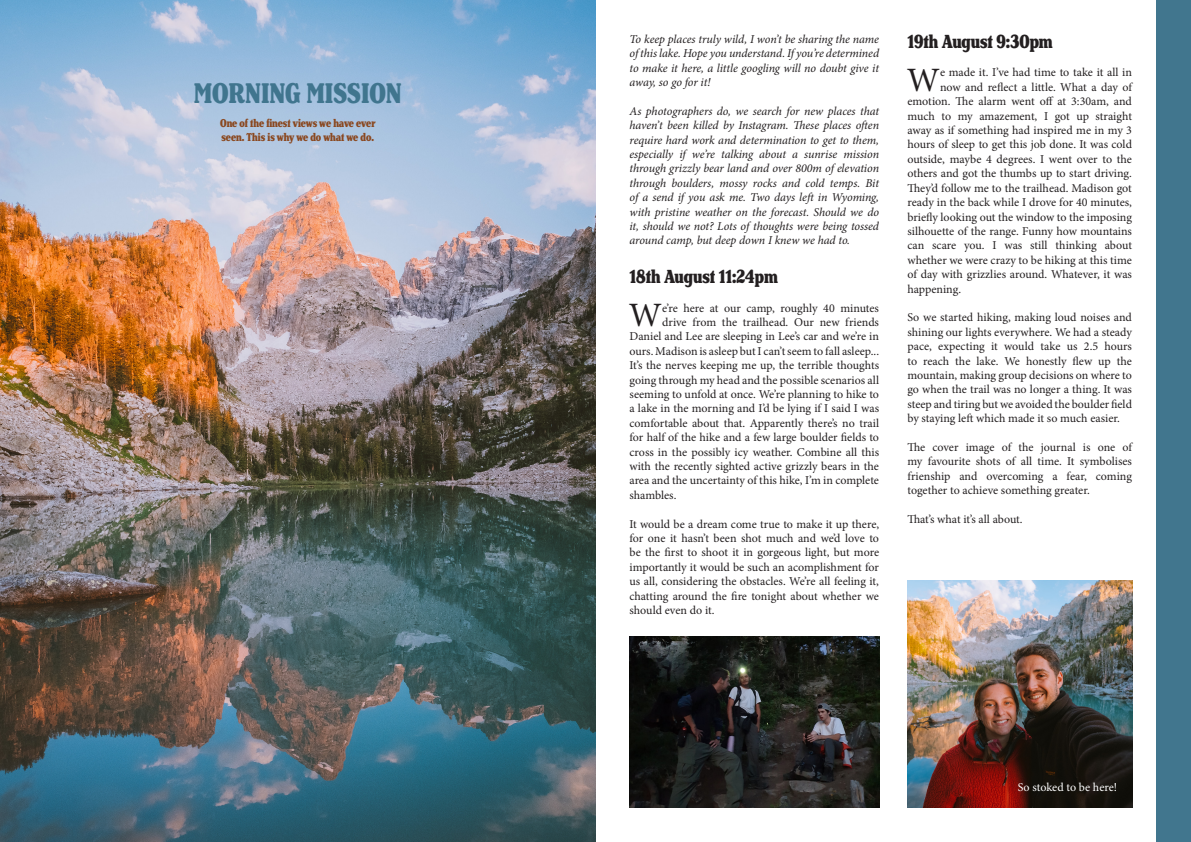
<style>
.page{position:relative;width:1191px;height:842px;background:#fff}
.page>*{position:absolute;margin:0;border:0;box-sizing:border-box;transform-origin:0 0}
.t1{font:34.2px "Minion Pro";color:#231f20}
.t2{font:800 extra-condensed 30px "Henriette";color:#40758e}
.t3{font:800 extra-condensed 20px "Henriette";color:#231f20}
.t4{font:12px/14.4px "Minion Pro";color:#231f20;text-align:justify}
.t5{font:italic 12px/14.4px "Minion Pro";letter-spacing:-.005em;color:#231f20;text-align:justify}
.t6{font:800 extra-condensed 12px/14.4px "Henriette";letter-spacing:-.005em;color:#8a4820}
.t7{font:12px "Minion Pro";letter-spacing:-.005em;color:#fff}
</style>
<div class="page">
<img style="left:0;top:0;width:595px;height:842px">
<img style="left:907px;top:581px;width:225px;height:227px">
<div style="left:1157px;top:0;width:34px;height:842px;background:#41768e"></div>
<img style="left:629px;top:636px;width:250px;height:172px">
<h2 class="t2" style="left:194px;top:75px;width:209px">MORNING MISSION</h2>
<p class="t6" style="left:220px;top:115px;width:157px">One of the finest views we have ever seen. This is why we do what we do.</p>
<p class="t5" style="left:629px;top:32px;width:251px">To keep places truly wild, I won’t be sharing the name of this lake. Hope you understand. If you’re determined to make it here, a little googling will no doubt give it away, so go for it!</p>
<p class="t5" style="left:629px;top:104px;width:251px">As photographers do, we search for new places that haven’t been killed by Instagram. These places often require hard work and determination to get to them, especially if we’re talking about a sunrise mission through grizzly bear land and over 800m of elevation through boulders, mossy rocks and cold temps. Bit of a send if you ask me. Two days left in Wyoming, with pristine weather on the forecast. Should we do it, should we not? Lots of thoughts were being tossed around camp, but deep down I knew we had to.</p>
<h3 class="t3" style="left:629px;top:264px;width:150px">18th August 11:24pm</h3>
<h1 class="t1" style="left:629px;top:292px;width:35px">W</h1>
<p class="t4" style="left:662px;top:301px;width:218px">e’re here at our camp, roughly 40 minutes</p>
<p class="t4" style="left:662px;top:315px;width:218px">drive from the trailhead. Our new friends</p>
<p class="t4" style="left:629px;top:329px;width:251px">Daniel and Lee are sleeping in Lee’s car and we’re in</p>
<p class="t4" style="left:629px;top:344px;width:251px">ours. Madison is asleep but I can’t seem to fall asleep...</p>
<p class="t4" style="left:629px;top:358px;width:251px">It’s the nerves keeping me up, the terrible thoughts</p>
<p class="t4" style="left:629px;top:373px;width:251px">going through my head and the possible scenarios all</p>
<p class="t4" style="left:629px;top:387px;width:251px">seeming to unfold at once. We’re planning to hike to</p>
<p class="t4" style="left:629px;top:401px;width:251px">a lake in the morning and I’d be lying if I said I was</p>
<p class="t4" style="left:629px;top:416px;width:251px">comfortable about that. Apparently there’s no trail</p>
<p class="t4" style="left:629px;top:430px;width:251px">for half of the hike and a few large boulder fields to</p>
<p class="t4" style="left:629px;top:445px;width:251px">cross in the possibly icy weather. Combine all this</p>
<p class="t4" style="left:629px;top:459px;width:251px">with the recently sighted active grizzly bears in the</p>
<p class="t4" style="left:629px;top:473px;width:251px">area and the uncertainty of this hike, I’m in complete</p>
<p class="t4" style="left:629px;top:488px;width:48px">shambles.</p>
<p class="t4" style="left:629px;top:517px;width:251px">It would be a dream come true to make it up there, for one it hasn’t been shot much and we’d love to be the first to shoot it in gorgeous light, but more importantly it would be such an acomplishment for us all, considering the obstacles. We’re all feeling it, chatting around the fire tonight about whether we should even do it.</p>
<h3 class="t3" style="left:907px;top:29px;width:147px">19th August 9:30pm</h3>
<h1 class="t1" style="left:907px;top:57px;width:35px">W</h1>
<p class="t4" style="left:940px;top:66px;width:193px">e made it. I’ve had time to take it all in</p>
<p class="t4" style="left:940px;top:80px;width:193px">now and reflect a little. What a day of</p>
<p class="t4" style="left:907px;top:94px;width:226px">emotion. The alarm went off at 3:30am, and</p>
<p class="t4" style="left:907px;top:109px;width:226px">much to my amazement, I got up straight</p>
<p class="t4" style="left:907px;top:123px;width:226px">away as if something had inspired me in my 3</p>
<p class="t4" style="left:907px;top:138px;width:226px">hours of sleep to get this job done. It was cold</p>
<p class="t4" style="left:907px;top:152px;width:226px">outside, maybe 4 degrees. I went over to the</p>
<p class="t4" style="left:907px;top:166px;width:226px">others and got the thumbs up to start driving.</p>
<p class="t4" style="left:907px;top:181px;width:226px">They’d follow me to the trailhead. Madison got</p>
<p class="t4" style="left:907px;top:195px;width:226px">ready in the back while I drove for 40 minutes,</p>
<p class="t4" style="left:907px;top:210px;width:226px">briefly looking out the window to the imposing</p>
<p class="t4" style="left:907px;top:224px;width:226px">silhouette of the range. Funny how mountains</p>
<p class="t4" style="left:907px;top:238px;width:226px">can scare you. I was still thinking about</p>
<p class="t4" style="left:907px;top:253px;width:226px">whether we were crazy to be hiking at this time</p>
<p class="t4" style="left:907px;top:267px;width:226px">of day with grizzlies around. Whatever, it was</p>
<p class="t4" style="left:907px;top:282px;width:55px">happening.</p>
<p class="t4" style="left:907px;top:310px;width:226px">So we started hiking, making loud noises and shining our lights everywhere. We had a steady pace, expecting it would take us 2.5 hours to reach the lake. We honestly flew up the mountain, making group decisions on where to go when the trail was no longer a thing. It was steep and tiring but we avoided the boulder field by staying left which made it so much easier.</p>
<p class="t4" style="left:907px;top:440px;width:226px">The cover image of the journal is one of my favourite shots of all time. It symbolises frienship and overcoming a fear, coming together to achieve something greater.</p>
<p class="t4" style="left:907px;top:512px;width:117px">That’s what it’s all about.</p>
<p class="t7" style="left:1017px;top:779px;width:101px">So stoked to be here!</p>
</div>
